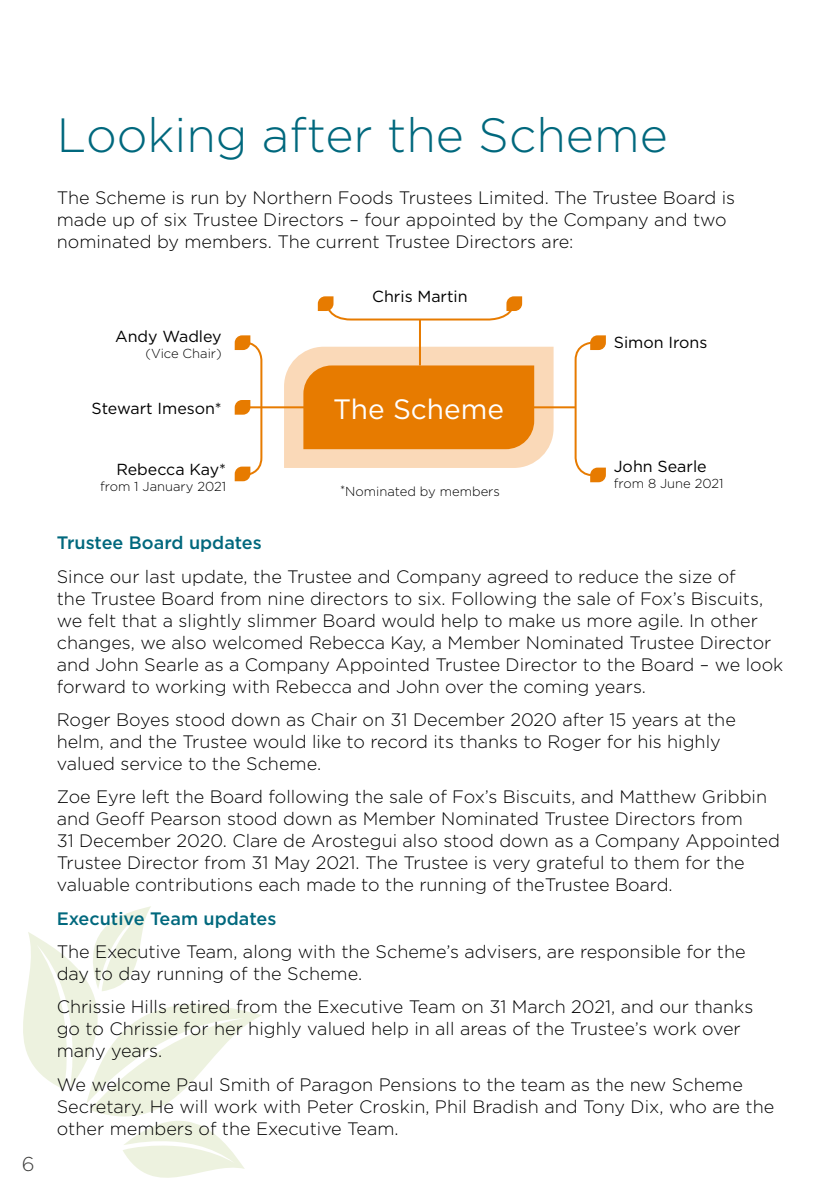
<style>
.page{position:relative;width:840px;height:1191px;background:#fff}
.page>*{position:absolute;margin:0;border:0;box-sizing:border-box;transform-origin:0 0}
.t1{font:300 48px "Gotham";color:#00687d}
.t2{font:28px "Gotham";color:#fff}
.t3{font:300 20px "Gotham";color:#3c3c3b}
.t4{font:300 18px/22px "Gotham";color:#000}
.t5{font:500 18px "Gotham";color:#00687d}
.t6{font:16px "Gotham";color:#000}
.t7{font:300 13px "Gotham";color:#000}
</style>
<div class="page">
<svg style="left:23px;top:906px;width:239px;height:272px"></svg>
<svg style="left:284px;top:347px;width:269px;height:121px;background:#eea24d"></svg>
<svg style="left:317px;top:296px;width:205px;height:25px"></svg>
<hr style="left:261px;top:406px;width:46px;height:2px;background:#e77b00">
<svg style="left:234px;top:335px;width:29px;height:146px"></svg>
<svg style="left:573px;top:335px;width:32px;height:147px"></svg>
<hr style="left:528px;top:406px;width:46px;height:2px;background:#e77b00">
<hr style="left:419px;top:319px;width:2px;height:46px;background:#e77b00">
<p class="t3" style="left:22px;top:1150px;width:14px">6</p>
<h1 class="t1" style="left:57px;top:104px;width:612px">Looking after the Scheme</h1>
<p class="t4" style="left:57px;top:187px;width:679px">The Scheme is run by Northern Foods Trustees Limited. The Trustee Board is made up of six Trustee Directors – four appointed by the Company and two nominated by members. The current Trustee Directors are:</p>
<p class="t6" style="left:115px;top:326px;width:108px">Andy Wadley</p>
<p class="t7" style="left:145px;top:345px;width:78px">(Vice Chair)</p>
<p class="t6" style="left:372px;top:286px;width:97px">Chris Martin</p>
<p class="t6" style="left:91px;top:398px;width:132px">Stewart Imeson*</p>
<h2 class="t2" style="left:333px;top:391px;width:172px">The Scheme</h2>
<p class="t6" style="left:116px;top:459px;width:111px">Rebecca Kay*</p>
<p class="t7" style="left:100px;top:478px;width:127px">from 1 January 2021</p>
<p class="t7" style="left:340px;top:483px;width:161px"><sup>*</sup>Nominated by members</p>
<p class="t6" style="left:613px;top:332px;width:95px">Simon Irons</p>
<p class="t6" style="left:613px;top:456px;width:94px">John Searle</p>
<p class="t7" style="left:613px;top:475px;width:111px">from 8 June 2021</p>
<p class="t5" style="left:57px;top:531px;width:206px">Trustee Board updates</p>
<p class="t4" style="left:57px;top:565px;width:727px">Since our last update, the Trustee and Company agreed to reduce the size of<br>the Trustee Board from nine directors to six. Following the sale of Fox’s Biscuits, we felt that a slightly slimmer Board would help to make us more agile. In other changes, we also welcomed Rebecca Kay, a Member Nominated Trustee Director and John Searle as a Company Appointed Trustee Director to the Board – we look forward to working with Rebecca and John over the coming years.</p>
<p class="t4" style="left:57px;top:708px;width:680px">Roger Boyes stood down as Chair on 31 December 2020 after 15 years at the helm, and the Trustee would like to record its thanks to Roger for his highly valued service to the Scheme.</p>
<p class="t4" style="left:57px;top:785px;width:724px">Zoe Eyre left the Board following the sale of Fox’s Biscuits, and Matthew Gribbin and Geoff Pearson stood down as Member Nominated Trustee Directors from<br>31 December 2020. Clare de Arostegui also stood down as a Company Appointed Trustee Director from 31 May 2021. The Trustee is very grateful to them for the valuable contributions each made to the running of theTrustee Board.</p>
<p class="t5" style="left:57px;top:906px;width:221px">Executive Team updates</p>
<p class="t4" style="left:57px;top:940px;width:690px">The Executive Team, along with the Scheme’s advisers, are responsible for the day to day running of the Scheme.</p>
<p class="t4" style="left:57px;top:995px;width:697px">Chrissie Hills retired from the Executive Team on 31 March 2021, and our thanks go to Chrissie for her highly valued help in all areas of the Trustee’s work over many years.</p>
<p class="t4" style="left:57px;top:1072px;width:718px">We welcome Paul Smith of Paragon Pensions to the team as the new Scheme<br>Secretary. He will work with Peter Croskin, Phil Bradish and Tony Dix, who are the other members of the Executive Team.</p>
</div>
